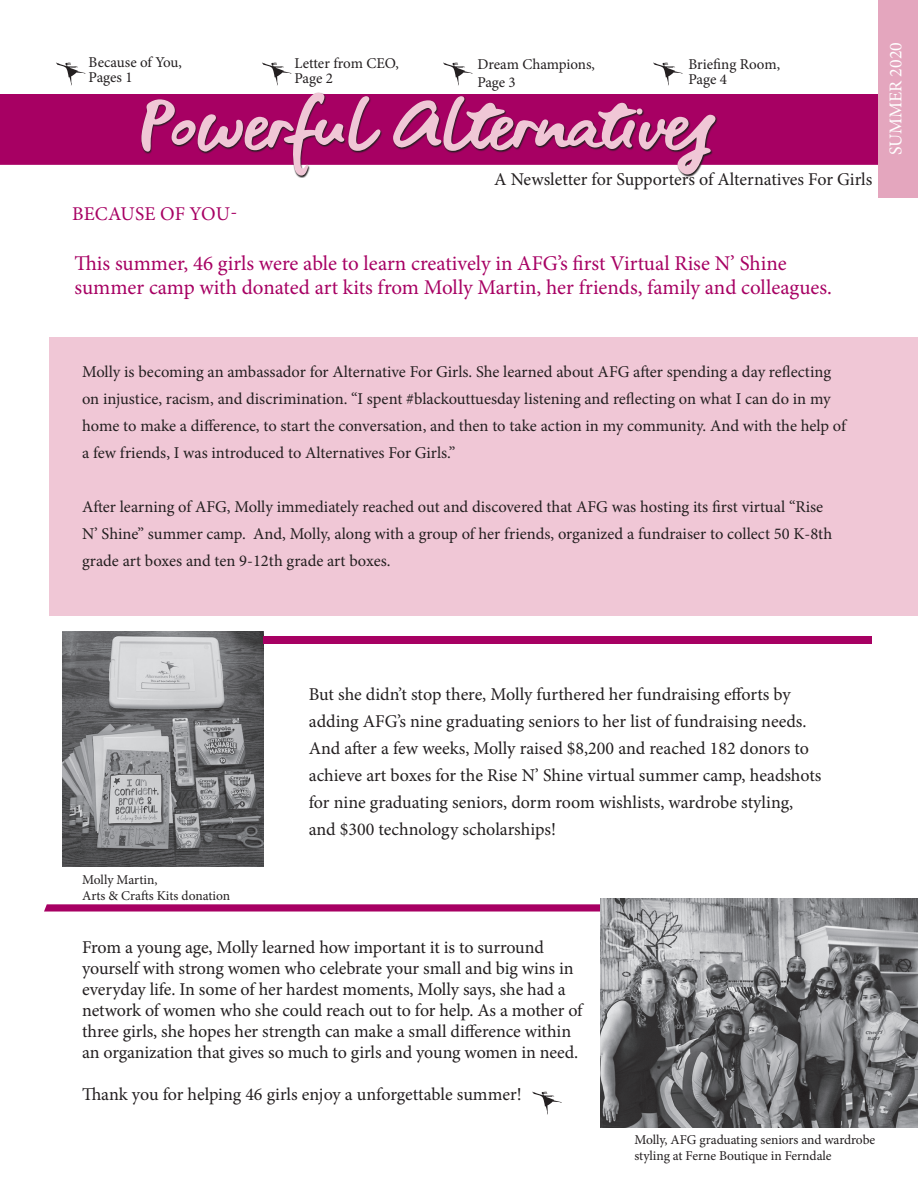
<style>
.page{position:relative;width:918px;height:1188px;background:#fff}
.page>*{position:absolute;margin:0;border:0;box-sizing:border-box;transform-origin:0 0}
.t1{font:21px/24px "Minion Pro";color:#a70063}
.t2{font:19.5px "Minion Pro";color:#a70063}
.t3{font:18px/27px "Minion Pro";letter-spacing:-.005em;color:#231f20}
.t4{font:18px "Minion Pro";color:#fff}
.t5{font:16.5px/27px "Minion Pro";color:#231f20}
.t6{font:15px "Minion Pro";letter-spacing:-.01em;color:#231f20}
.t7{font:13.5px/16.2px "Minion Pro";letter-spacing:-.005em;color:#231f20}
</style>
<div class="page">
<svg style="left:44px;top:904px;width:556px;height:8px;background:#b01a73"></svg>
<div style="left:0;top:94px;width:878px;height:100px;background:#a70063"></div>
<div style="left:0;top:165px;width:880px;height:33px;background:#fff"></div>
<div style="left:141px;top:92px;width:577px;height:86px;background:linear-gradient(to right,#fcfcfc,#fdfdfd)"></div>
<svg style="left:141px;top:93px;width:575px;height:83px"></svg>
<div style="left:878px;top:0;width:40px;height:197px;background:#e4a6be"></div>
<div style="left:50px;top:337px;width:868px;height:279px;background:#f0c7d6"></div>
<img style="left:62px;top:632px;width:201px;height:235px">
<img style="left:600px;top:899px;width:318px;height:229px">
<div style="left:263px;top:637px;width:609px;height:7px;background:#a70063"></div>
<svg style="left:56px;top:62px;width:30px;height:24px"></svg>
<svg style="left:262px;top:62px;width:30px;height:24px"></svg>
<svg style="left:443px;top:62px;width:30px;height:24px"></svg>
<svg style="left:653px;top:62px;width:30px;height:24px"></svg>
<svg style="left:532px;top:1091px;width:30px;height:24px"></svg>
<p class="t6" style="left:89px;top:52px;width:95px">Because of You,</p>
<p class="t6" style="left:89px;top:67px;width:46px">Pages 1</p>
<p class="t2" style="left:72px;top:201px;width:167px">BECAUSE OF YOU-</p>
<p class="t6" style="left:295px;top:53px;width:106px">Letter from CEO,</p>
<p class="t6" style="left:295px;top:68px;width:40px">Page 2</p>
<p class="t6" style="left:477px;top:54px;width:119px">Dream Champions,</p>
<p class="t6" style="left:477px;top:72px;width:40px">Page 3</p>
<p class="t6" style="left:688px;top:54px;width:93px">Briefing Room,</p>
<p class="t6" style="left:688px;top:69px;width:40px">Page 4</p>
<p class="t3" style="left:494px;top:166px;width:380px">A Newsletter for Supporters of Alternatives For Girls</p>
<p class="t1" style="left:74px;top:251px;width:759px">This summer, 46 girls were able to learn creatively in AFG’s first Virtual Rise N’ Shine summer camp with donated art kits from Molly Martin, her friends, family and colleagues.</p>
<p class="t4" style="left:884px;top:155px;width:115px;rotate:-90deg">SUMMER 2020</p>
<p class="t5" style="left:82px;top:358px;width:765px">Molly is becoming an ambassador for Alternative For Girls. She learned about AFG after spending a day reflecting on injustice, racism, and discrimination. “I spent #blackouttuesday listening and reflecting on what I can do in my home to make a difference, to start the conversation, and then to take action in my community. And with the help of a few friends, I was introduced to Alternatives For Girls.”</p>
<p class="t5" style="left:82px;top:493px;width:752px">After learning of AFG, Molly immediately reached out and discovered that AFG was hosting its first virtual “Rise<br>N’ Shine” summer camp. And, Molly, along with a group of her friends, organized a fundraiser to collect 50 K-8th grade art boxes and ten 9-12th grade art boxes.</p>
<p class="t7" style="left:82px;top:872px;width:77px">Molly Martin,</p>
<p class="t7" style="left:82px;top:888px;width:150px">Arts &amp; Crafts Kits donation</p>
<p class="t3" style="left:309px;top:680px;width:514px">But she didn’t stop there, Molly furthered her fundraising efforts by adding AFG’s nine graduating seniors to her list of fundraising needs.<br>And after a few weeks, Molly raised $8,200 and reached 182 donors to achieve art boxes for the Rise N’ Shine virtual summer camp, headshots for nine graduating seniors, dorm room wishlists, wardrobe styling, and $300 technology scholarships!</p>
<p class="t3" style="left:82px;top:937px;width:502px;line-height:21px">From a young age, Molly learned how important it is to surround yourself with strong women who celebrate your small and big wins in everyday life. In some of her hardest moments, Molly says, she had a network of women who she could reach out to for help. As a mother of three girls, she hopes her strength can make a small difference within an organization that gives so much to girls and young women in need.</p>
<p class="t3" style="left:82px;top:1081px;width:441px">Thank you for helping 46 girls enjoy a unforgettable summer!</p>
<p class="t7" style="left:634px;top:1131px;width:242px">Molly, AFG graduating seniors and wardrobe styling at Ferne Boutique in Ferndale</p>
</div>
